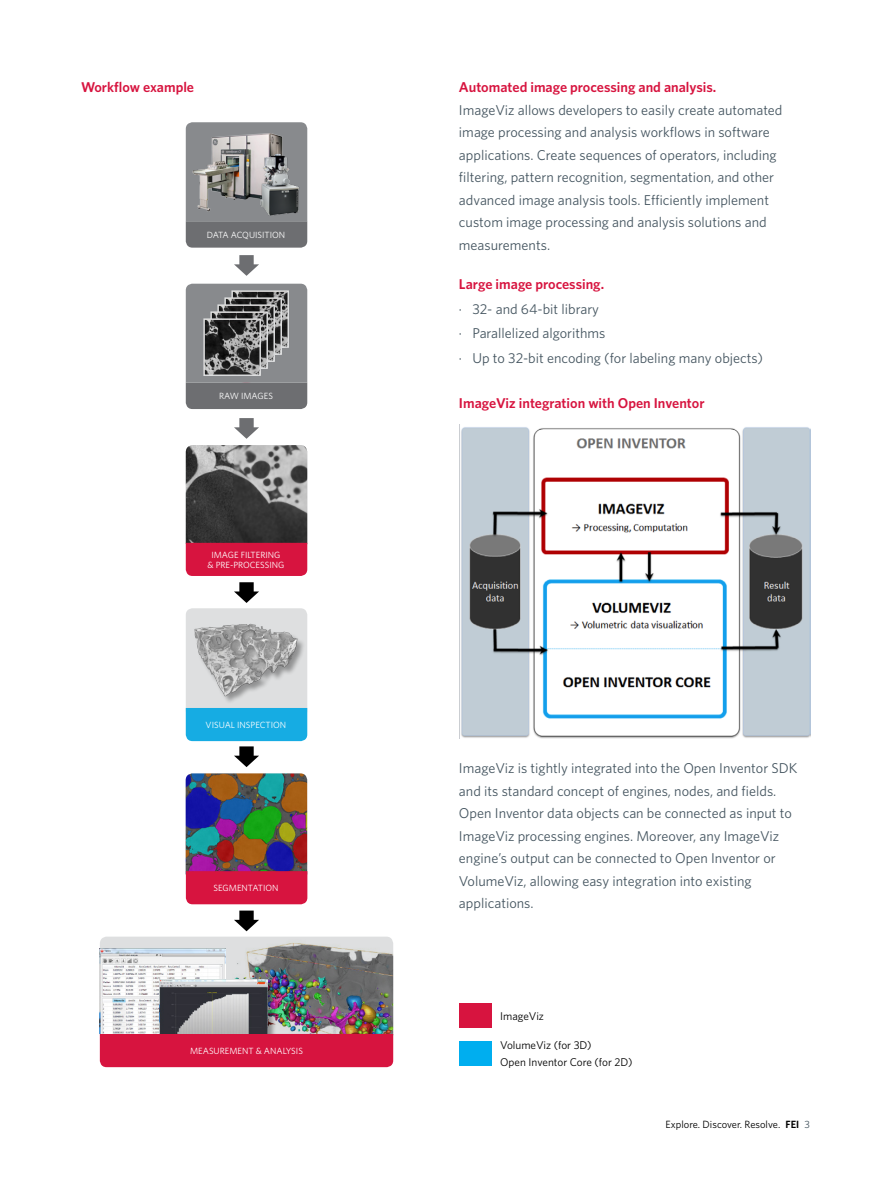
<style>
.page{position:relative;width:891px;height:1188px;background:#fff}
.page>*{position:absolute;margin:0;border:0;box-sizing:border-box;transform-origin:0 0}
.t1{font:14.25px/22.5px "Whitney";color:#455560}
.t2{font:600 14.25px "Whitney";color:#d7143f}
.t3{font:11.25px/16.5px "Whitney";color:#000}
.t4{font:10.5px "Whitney";color:#000}
.t5{font:9px/10.8px "Whitney";color:#fff;text-align:center}
.s1{font-weight:600}
.s2{color:#455560}
</style>
<div class="page">
<svg style="left:186px;top:284px;width:121px;height:125px;background:#7f8083"></svg>
<img style="left:233px;top:292px;width:54px;height:54px">
<div style="left:231px;top:290px;width:58px;height:58px;border:1px solid #dedfe0"></div>
<img style="left:226px;top:299px;width:54px;height:54px">
<div style="left:224px;top:297px;width:58px;height:58px;border:1px solid #dedfe0"></div>
<img style="left:219px;top:306px;width:54px;height:54px">
<div style="left:217px;top:304px;width:58px;height:58px;border:1px solid #dedfe0"></div>
<img style="left:212px;top:313px;width:54px;height:54px">
<div style="left:210px;top:311px;width:58px;height:58px;border:1px solid #dedfe0"></div>
<img style="left:205px;top:320px;width:54px;height:54px">
<div style="left:203px;top:318px;width:58px;height:58px;border:1px solid #dedfe0"></div>
<img style="left:186px;top:445px;width:121px;height:98px">
<div style="left:186px;top:543px;width:121px;height:33px;background:#d7143f"></div>
<div style="left:186px;top:608px;width:121px;height:109px;background:#dedfe0;border-radius:7px"></div>
<img style="left:194px;top:623px;width:109px;height:75px">
<img style="left:186px;top:773px;width:121px;height:98px">
<div style="left:186px;top:871px;width:121px;height:33px;background:#d7143f"></div>
<svg style="left:234px;top:582px;width:25px;height:21px"></svg>
<svg style="left:234px;top:418px;width:25px;height:21px"></svg>
<svg style="left:234px;top:255px;width:25px;height:21px"></svg>
<svg style="left:186px;top:708px;width:121px;height:59px"></svg>
<svg style="left:234px;top:911px;width:25px;height:20px"></svg>
<svg style="left:186px;top:122px;width:121px;height:126px;background:#7c7e81"></svg>
<img style="left:190px;top:131px;width:96px;height:81px">
<img style="left:256px;top:151px;width:46px;height:66px">
<div style="left:459px;top:1003px;width:32px;height:24px;background:#d7143f"></div>
<div style="left:459px;top:1041px;width:32px;height:25px;background:#00aeef"></div>
<div style="left:100px;top:937px;width:293px;height:104px;background:#dedfe0;border-radius:7px"></div>
<img style="left:234px;top:937px;width:159px;height:97px">
<div style="left:100px;top:1034px;width:293px;height:33px;background:#d7143f"></div>
<img style="left:100px;top:948px;width:126px;height:86px">
<div style="left:160px;top:979px;width:116px;height:55px;background:#000;opacity:.35"></div>
<img style="left:160px;top:979px;width:107px;height:55px">
<img style="left:459px;top:425px;width:352px;height:314px">
<p class="t2" style="left:81px;top:78px;width:115px">Workflow example</p>
<p class="t2" style="left:459px;top:78px;width:259px">Automated image processing and analysis.</p>
<p class="t1" style="left:459px;top:98px;width:325px">ImageViz allows developers to easily create automated image processing and analysis workflows in software applications. Create sequences of operators, including filtering, pattern recognition, segmentation, and other advanced image analysis tools. Efficiently implement custom image processing and analysis solutions and measurements.</p>
<p class="t2" style="left:459px;top:274px;width:147px">Large image processing.</p>
<p class="t1" style="left:459px;top:296px;width:306px;line-height:24.8px">· 32- and 64-bit library<br>· Parallelized algorithms<br>· Up to 32-bit encoding (for labeling many objects)</p>
<p class="t2" style="left:459px;top:393px;width:247px">ImageViz integration with Open Inventor</p>
<p class="t5" style="left:207px;top:229px;width:80px">DATA ACQUISITION</p>
<p class="t5" style="left:219px;top:391px;width:55px">RAW IMAGES</p>
<p class="t5" style="left:208px;top:549px;width:78px">IMAGE FILTERING &amp; PRE-PROCESSING</p>
<p class="t5" style="left:206px;top:719px;width:82px">VISUAL INSPECTION</p>
<p class="t5" style="left:214px;top:883px;width:66px">SEGMENTATION</p>
<p class="t5" style="left:190px;top:1045px;width:114px">MEASUREMENT &amp; ANALYSIS</p>
<p class="t1" style="left:459px;top:757px;width:340px">ImageViz is tightly integrated into the Open Inventor SDK and its standard concept of engines, nodes, and fields.<br>Open Inventor data objects can be connected as input to ImageViz processing engines. Moreover, any ImageViz engine’s output can be connected to Open Inventor or VolumeViz, allowing easy integration into existing applications.</p>
<p class="t3" style="left:500px;top:1007px;width:45px">ImageViz</p>
<p class="t3" style="left:500px;top:1037px;width:134px">VolumeViz (for 3D)<br>Open Inventor Core (for 2D)</p>
<p class="t4" style="left:666px;top:1118px;width:146px">Explore. Discover. Resolve. <span class="s1">FEI</span> <span class="s2">3</span></p>
</div>
